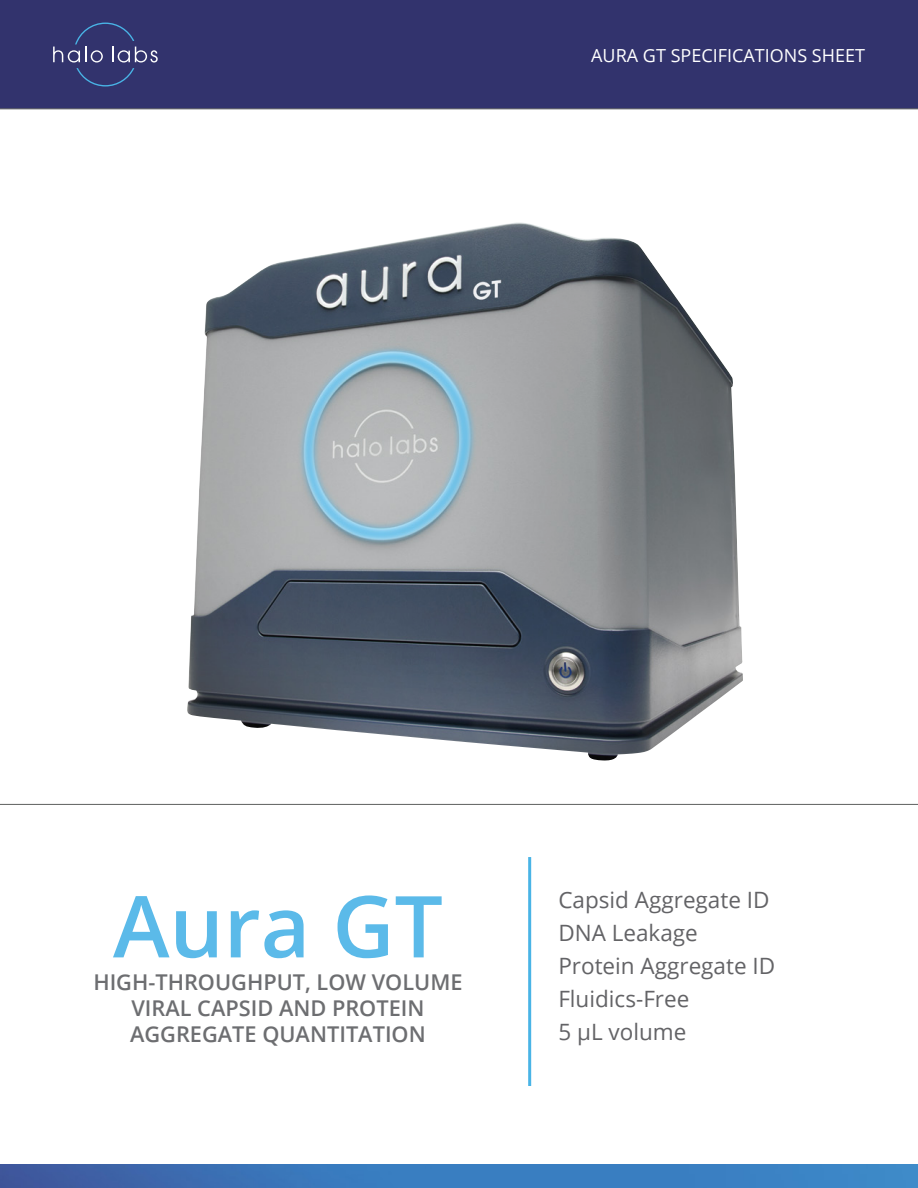
<style>
.page{position:relative;width:918px;height:1188px;background:#fff}
.page>*{position:absolute;margin:0;border:0;box-sizing:border-box;transform-origin:0 0}
.t1{font:600 85.5px "Open Sans";color:#5bbae9}
.t2{font:22.5px/33px "Open Sans";color:#636366}
.t3{font:600 21.75px/26.1px "Open Sans";color:#6d6e71;text-align:center}
.t4{font:18px "Open Sans";color:#fff}
</style>
<div class="page">
<div style="left:0;top:0;width:918px;height:109px;background:#32336d"></div>
<img style="left:0;top:1164px;width:918px;height:24px">
<img style="left:187px;top:222px;width:556px;height:539px">
<hr style="left:528px;top:857px;width:3px;height:229px;background:#49b4e6">
<svg style="left:53px;top:23px;width:105px;height:64px;background:#3d4178"></svg>
<hr style="left:0;top:804px;width:918px;height:1px;background:#5e605f">
<p class="t4" style="left:591px;top:45px;width:275px">AURA GT SPECIFICATIONS SHEET</p>
<h1 class="t1" style="left:113px;top:893px;width:331px">Aura GT</h1>
<p class="t3" style="left:93px;top:971px;width:371px">HIGH-THROUGHPUT, LOW VOLUME<br>VIRAL CAPSID AND PROTEIN<br>AGGREGATE QUANTITATION</p>
<p class="t2" style="left:558px;top:885px;width:218px">Capsid Aggregate ID<br>DNA Leakage<br>Protein Aggregate ID<br>Fluidics-Free<br>5 µL volume</p>
</div>
